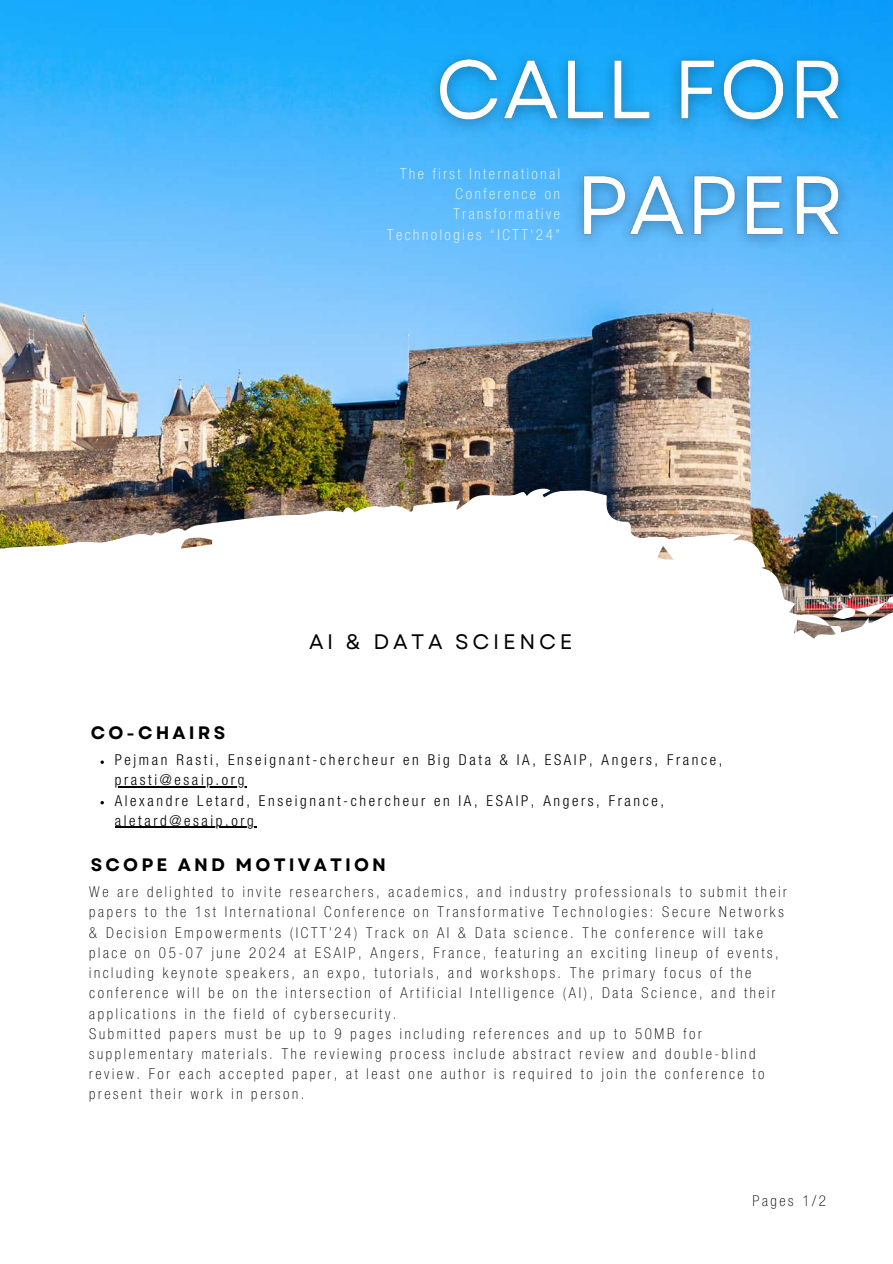
<style>
.page{position:relative;width:893px;height:1264px;background:#fff}
.page>*{position:absolute;margin:0;border:0;box-sizing:border-box;transform-origin:0 0}
.t1{font:21px "Garet";letter-spacing:.175em;color:#000}
.t2{font:700 18px "Garet";letter-spacing:.175em;color:#000}
.t3{font:100 condensed 15px/20.2px "Helvetica Neue LT Std";letter-spacing:.175em;color:#000}
.t4{font:300 condensed 15px/20.2px "Helvetica Neue LT Std";letter-spacing:.175em;color:#000}
.t5{font:100 condensed 15px/20.2px "Helvetica Neue LT Std";letter-spacing:.175em;color:#fff;text-align:right}
</style>
<div class="page">
<img style="left:0;top:0;width:892px;height:472px">
<svg style="left:0;top:472px;width:892px;height:356px"></svg>
<img style="left:832px;top:587px;width:60px;height:33px">
<img style="left:418px;top:31px;width:442px;height:234px">
<svg style="left:100px;top:760px;width:4px;height:4px"></svg>
<hr style="left:115px;top:786px;width:132px;height:1px;background:#000">
<svg style="left:100px;top:801px;width:4px;height:3px"></svg>
<hr style="left:115px;top:826px;width:141px;height:2px;background:#000">
<p class="t5" style="left:387px;top:165px;width:174px">The first International<br>Conference on<br>Transformative<br>Technologies “ICTT'24”</p>
<p class="t2" style="left:91px;top:719px;width:136px">CO-CHAIRS</p>
<h1 class="t1" style="left:309px;top:627px;width:265px">AI &amp; DATA SCIENCE</h1>
<p class="t4" style="left:115px;top:751px;width:609px">Pejman Rasti, Enseignant-chercheur en Big Data &amp; IA, ESAIP, Angers, France, prasti@esaip.org<br>Alexandre Letard, Enseignant-chercheur en IA, ESAIP, Angers, France, aletard@esaip.org</p>
<p class="t2" style="left:91px;top:851px;width:297px">SCOPE AND MOTIVATION</p>
<p class="t3" style="left:89px;top:883px;width:699px">We are delighted to invite researchers, academics, and industry professionals to submit their papers to the 1st International Conference on Transformative Technologies: Secure Networks &amp; Decision Empowerments (ICTT’24) Track on AI &amp; Data science. The conference will take place on 05-07 june 2024 at ESAIP, Angers, France, featuring an exciting lineup of events, including keynote speakers, an expo, tutorials, and workshops. The primary focus of the conference will be on the intersection of Artificial Intelligence (AI), Data Science, and their applications in the field of cybersecurity.<br>Submitted papers must be up to 9 pages including references and up to 50MB for supplementary materials. The reviewing process include abstract review and double-blind review. For each accepted paper, at least one author is required to join the conference to present their work in person.</p>
<p class="t3" style="left:752px;top:1192px;width:75px">Pages 1/2</p>
</div>
